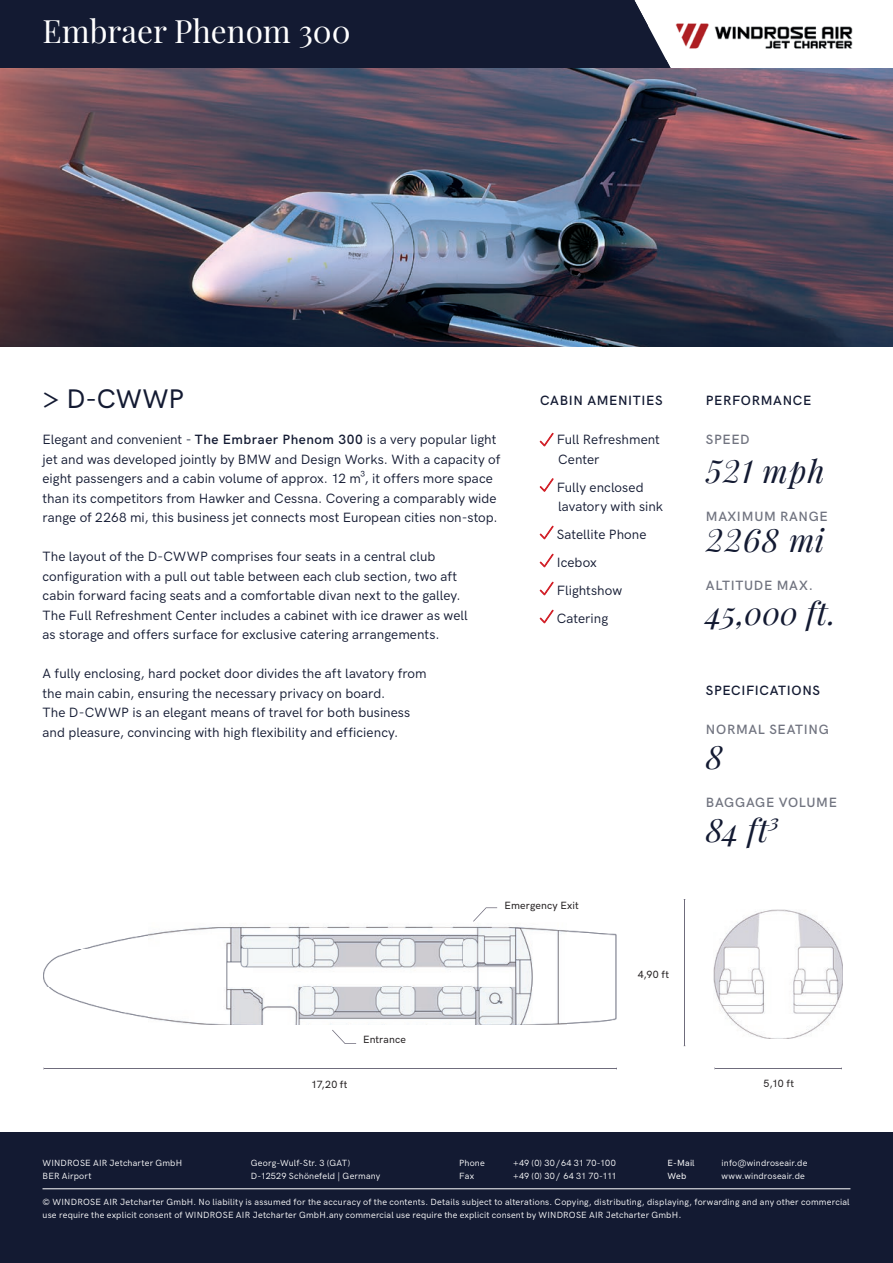
<style>
.page{position:relative;width:893px;height:1263px;background:#fff}
.page>*{position:absolute;margin:0;border:0;box-sizing:border-box;transform-origin:0 0}
.t1{font:italic 31.5px "Playfair Display";letter-spacing:.02em;color:#131a32}
.t2{font:31.5px "Playfair Display";color:#fff}
.t3{font:500 27px "HK Grotesk Pro";color:#131a32}
.t4{font:13.5px/19.5px "HK Grotesk Pro";letter-spacing:.005em;color:#131a32}
.t5{font:600 13.5px "HK Grotesk Pro";letter-spacing:.05em;color:#717480}
.t6{font:600 13.5px "HK Grotesk Pro";letter-spacing:.05em;color:#131a32}
.t7{font:500 10.5px "HK Grotesk Pro";letter-spacing:.015em;color:#231f20}
.t8{font:9px/13.5px "HK Grotesk Pro";letter-spacing:.02em;color:#fff}
.t9{font:500 9px "HK Grotesk Pro";letter-spacing:.015em;color:#fff}
.s1{font-weight:600}
.s2{font-weight:400}
.s3{font-size:10.5px}
</style>
<div class="page">
<div style="left:0;top:1132px;width:893px;height:131px;background:#131a32"></div>
<hr style="left:43px;top:1188px;width:807px;height:1px;background:#fff">
<img style="left:675px;top:23px;width:178px;height:26px">
<div style="left:0;top:0;width:671px;height:68px;background:#131a32"></div>
<img style="left:0;top:68px;width:893px;height:279px">
<img style="left:44px;top:926px;width:573px;height:99px">
<img style="left:714px;top:910px;width:129px;height:129px">
<hr style="left:715px;top:1068px;width:126px;height:1px;background:#6f6c7c">
<hr style="left:684px;top:899px;width:1px;height:147px;background:#6f6c7c">
<svg style="left:332px;top:1030px;width:24px;height:14px"></svg>
<svg style="left:473px;top:907px;width:24px;height:15px"></svg>
<svg style="left:540px;top:433px;width:14px;height:14px"></svg>
<svg style="left:540px;top:478px;width:14px;height:14px"></svg>
<svg style="left:540px;top:526px;width:14px;height:14px"></svg>
<svg style="left:540px;top:554px;width:14px;height:14px"></svg>
<svg style="left:540px;top:582px;width:14px;height:14px"></svg>
<svg style="left:540px;top:610px;width:14px;height:14px"></svg>
<hr style="left:44px;top:1068px;width:572px;height:1px;background:#6f6c7c">
<h1 class="t2" style="left:43px;top:7px;width:310px">Embraer Phenom 300</h1>
<h2 class="t3" style="left:43px;top:377px;width:143px">&gt; D-CWWP</h2>
<p class="t4" style="left:43px;top:428px;width:459px">Elegant and convenient - <span class="s1">The Embraer Phenom 300</span> is a very popular light jet and was developed jointly by BMW and Design Works. With a capacity of eight passengers and a cabin volume of approx. 12 m³, it offers more space than its competitors from Hawker and Cessna. Covering a comparably wide range of 2268 mi, this business jet connects most European cities non-stop.</p>
<p class="t4" style="left:43px;top:545px;width:427px">The layout of the D-CWWP comprises four seats in a central club configuration with a pull out table between each club section, two aft cabin forward facing seats and a comfortable divan next to the galley.<br>The Full Refreshment Center includes a cabinet with ice drawer as well as storage and offers surface for exclusive catering arrangements.</p>
<p class="t4" style="left:43px;top:662px;width:386px">A fully enclosing, hard pocket door divides the aft lavatory from the main cabin, ensuring the necessary privacy on board.<br>The D-CWWP is an elegant means of travel for both business and pleasure, convincing with high flexibility and efficiency.</p>
<p class="t6" style="left:540px;top:390px;width:124px">CABIN AMENITIES</p>
<p class="t4" style="left:557px;top:428px;width:105px">Full Refreshment<br>Center</p>
<p class="t4" style="left:557px;top:476px;width:108px">Fully enclosed lavatory with sink</p>
<p class="t4" style="left:557px;top:519px;width:91px;line-height:28px">Satellite Phone<br>Icebox<br>Flightshow<br>Catering</p>
<p class="t7" style="left:363px;top:1031px;width:44px">Entrance</p>
<p class="t7" style="left:505px;top:897px;width:76px">Emergency Exit</p>
<p class="t7" style="left:638px;top:966px;width:33px">4,90 ft</p>
<p class="t6" style="left:706px;top:390px;width:107px">PERFORMANCE</p>
<p class="t5" style="left:706px;top:429px;width:45px">SPEED</p>
<h1 class="t1" style="left:706px;top:447px;width:120px">521 mph</h1>
<p class="t5" style="left:706px;top:506px;width:123px">MAXIMUM RANGE</p>
<h1 class="t1" style="left:706px;top:516px;width:120px">2268 mi</h1>
<p class="t5" style="left:706px;top:575px;width:108px">ALTITUDE MAX.</p>
<h1 class="t1" style="left:706px;top:589px;width:131px">45,000 ft.</h1>
<p class="t6" style="left:706px;top:679px;width:116px">SPECIFICATIONS</p>
<p class="t5" style="left:706px;top:718px;width:124px">NORMAL SEATING</p>
<h1 class="t1" style="left:706px;top:733px;width:19px">8</h1>
<p class="t5" style="left:706px;top:792px;width:132px">BAGGAGE VOLUME</p>
<h1 class="t1" style="left:706px;top:806px;width:72px">84 ft³</h1>
<p class="t7" style="left:311px;top:1076px;width:38px">17,20 ft</p>
<p class="t7" style="left:763px;top:1075px;width:32px">5,10 ft</p>
<p class="t9" style="left:668px;top:1155px;width:29px">E-Mai<span class="s2">l</span></p>
<p class="t8" style="left:722px;top:1155px;width:87px">info@windroseair.de</p>
<p class="t9" style="left:668px;top:1169px;width:20px">Web</p>
<p class="t8" style="left:722px;top:1168px;width:85px">www.windroseair.de</p>
<p class="t8" style="left:43px;top:1194px;width:809px">© WINDROSE AIR Jetcharter GmbH. No liability is assumed for the accuracy of the contents. Details subject to alterations. Copying, distributing, displaying, forwarding and any other commercial use require the explicit consent of WINDROSE AIR Jetcharter GmbH.any commercial use require the explicit consent by WINDROSE AIR Jetcharter GmbH<span class="s3">.</span></p>
<p class="t8" style="left:43px;top:1155px;width:141px">WINDROSE AIR Jetcharter GmbH<br>BER Airport</p>
<p class="t8" style="left:251px;top:1155px;width:131px">Georg-Wulf-Str. 3 (GAT)<br>D-12529 Schönefeld | Germany</p>
<p class="t8" style="left:459px;top:1155px;width:27px">Phone</p>
<p class="t8" style="left:513px;top:1155px;width:104px">+49 (0) 30 / 64 31 70-100</p>
<p class="t8" style="left:459px;top:1168px;width:16px">Fax</p>
<p class="t8" style="left:513px;top:1168px;width:105px">+49 (0) 30 / 64 31 70-111</p>
</div>
